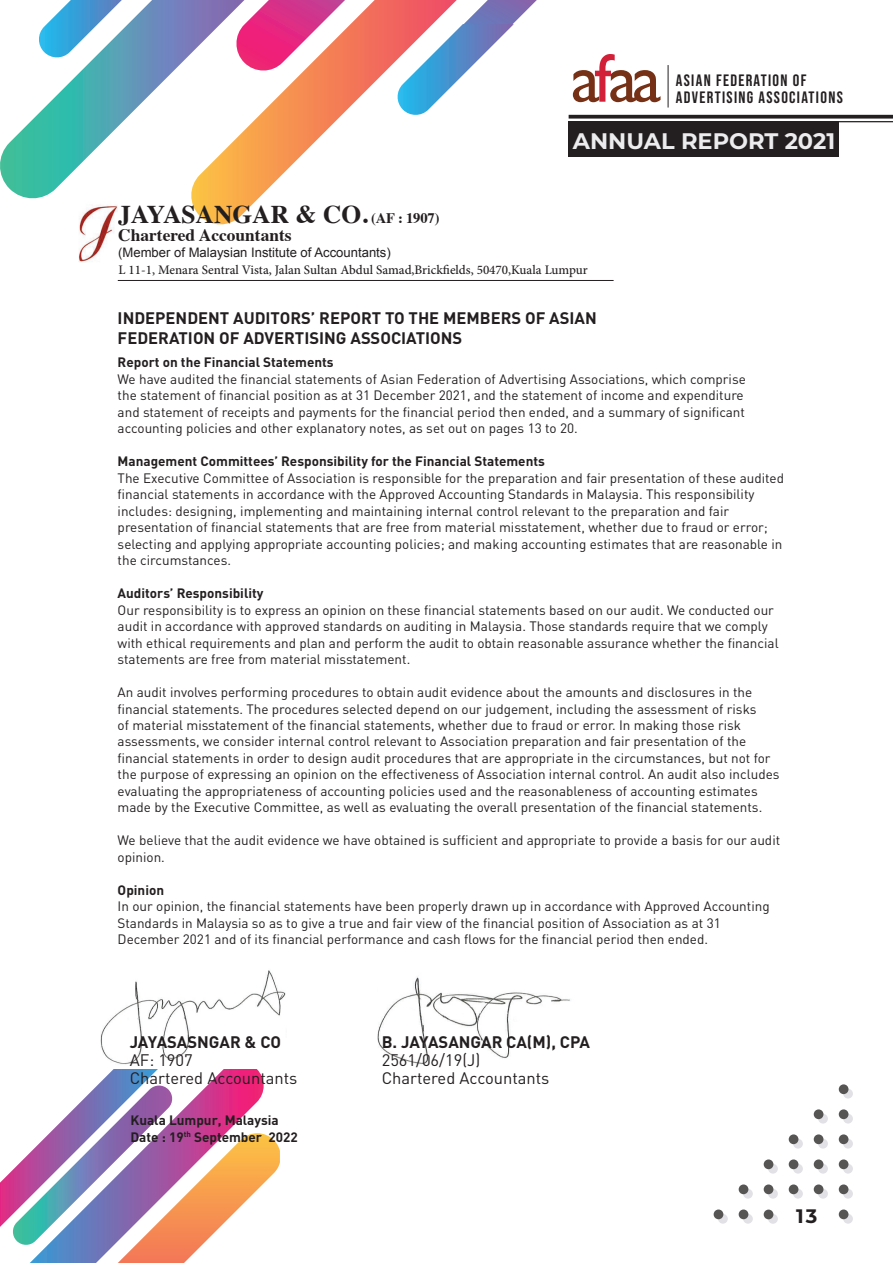
<style>
.page{position:relative;width:893px;height:1263px;background:#fff}
.page>*{position:absolute;margin:0;border:0;box-sizing:border-box;transform-origin:0 0}
.t1{font:700 25.5px "Times";color:#231f20}
.t2{font:700 22.5px "Montserrat";color:#ececee}
.t3{font:700 19.5px "Montserrat";color:#231f20}
.t4{font:700 17.4px "Times";color:#231f20}
.t5{font:700 16.5px "DIN";color:#231f20}
.t6{font:16.5px "DIN";color:#231f20}
.t7{font:16.5px/16.5px "Bebas Neue";letter-spacing:.08em;color:#231f20}
.t8{font:13.5px/16.5px "DIN";color:#231f20}
.t9{font:700 13.5px/16.5px "DIN";color:#231f20}
.t10{font:500 13.05px "Minion Pro";color:#231f20}
.t11{font:13.05px "Arial";color:#231f20}
.s1{font-size:14.55px}
</style>
<div class="page">
<svg style="left:573px;top:54px;width:87px;height:48px"></svg>
<hr style="left:668px;top:65px;width:1px;height:43px;background:#231f20">
<svg style="left:0;top:0;width:188px;height:199px"></svg>
<svg style="left:37px;top:0;width:118px;height:59px"></svg>
<svg style="left:188px;top:0;width:208px;height:225px"></svg>
<svg style="left:234px;top:0;width:144px;height:73px"></svg>
<svg style="left:569px;top:115px;width:324px;height:4px"></svg>
<hr style="left:569px;top:121px;width:324px;height:1px;background:#231f20">
<div style="left:843px;top:1089px;width:10px;height:9px;background:#e1e1e6;border-radius:50%"></div>
<div style="left:818px;top:1114px;width:10px;height:9px;background:#e1e1e6;border-radius:50%"></div>
<div style="left:843px;top:1114px;width:10px;height:9px;background:#e1e1e6;border-radius:50%"></div>
<div style="left:793px;top:1139px;width:10px;height:9px;background:#e1e1e6;border-radius:50%"></div>
<div style="left:818px;top:1139px;width:10px;height:9px;background:#e1e1e6;border-radius:50%"></div>
<div style="left:843px;top:1139px;width:10px;height:9px;background:#e1e1e6;border-radius:50%"></div>
<svg style="left:768px;top:1164px;width:10px;height:9px"></svg>
<svg style="left:768px;top:1189px;width:10px;height:9px"></svg>
<svg style="left:768px;top:1214px;width:10px;height:10px"></svg>
<svg style="left:793px;top:1164px;width:10px;height:9px"></svg>
<svg style="left:793px;top:1189px;width:10px;height:9px"></svg>
<div style="left:818px;top:1164px;width:10px;height:9px;background:#e1e1e6;border-radius:50%"></div>
<svg style="left:818px;top:1189px;width:10px;height:9px"></svg>
<div style="left:843px;top:1164px;width:10px;height:9px;background:#e1e1e6;border-radius:50%"></div>
<svg style="left:743px;top:1189px;width:10px;height:9px"></svg>
<div style="left:843px;top:1189px;width:10px;height:9px;background:#e1e1e6;border-radius:50%"></div>
<svg style="left:718px;top:1214px;width:10px;height:10px"></svg>
<svg style="left:743px;top:1214px;width:10px;height:10px"></svg>
<svg style="left:843px;top:1214px;width:10px;height:10px"></svg>
<div style="left:839px;top:1084px;width:9px;height:10px;background:#575454;border-radius:50%"></div>
<div style="left:814px;top:1109px;width:9px;height:10px;background:#575454;border-radius:50%"></div>
<div style="left:839px;top:1109px;width:9px;height:10px;background:#575454;border-radius:50%"></div>
<div style="left:789px;top:1134px;width:9px;height:10px;background:#575454;border-radius:50%"></div>
<div style="left:814px;top:1134px;width:9px;height:10px;background:#575454;border-radius:50%"></div>
<div style="left:839px;top:1134px;width:9px;height:10px;background:#575454;border-radius:50%"></div>
<div style="left:764px;top:1159px;width:9px;height:10px;background:#575454;border-radius:50%"></div>
<div style="left:764px;top:1184px;width:9px;height:10px;background:#575454;border-radius:50%"></div>
<div style="left:764px;top:1209px;width:9px;height:10px;background:#575454;border-radius:50%"></div>
<div style="left:789px;top:1159px;width:9px;height:10px;background:#575454;border-radius:50%"></div>
<div style="left:789px;top:1184px;width:9px;height:10px;background:#575454;border-radius:50%"></div>
<div style="left:814px;top:1159px;width:9px;height:10px;background:#575454;border-radius:50%"></div>
<div style="left:814px;top:1184px;width:9px;height:10px;background:#575454;border-radius:50%"></div>
<div style="left:839px;top:1159px;width:9px;height:10px;background:#575454;border-radius:50%"></div>
<div style="left:739px;top:1184px;width:9px;height:10px;background:#575454;border-radius:50%"></div>
<div style="left:839px;top:1184px;width:9px;height:10px;background:#575454;border-radius:50%"></div>
<div style="left:714px;top:1209px;width:9px;height:10px;background:#575454;border-radius:50%"></div>
<div style="left:739px;top:1209px;width:9px;height:10px;background:#575454;border-radius:50%"></div>
<div style="left:839px;top:1209px;width:9px;height:10px;background:#575454;border-radius:50%"></div>
<svg style="left:0;top:1069px;width:280px;height:194px"></svg>
<div style="left:569px;top:122px;width:270px;height:35px;background:#231f20"></div>
<svg style="left:396px;top:0;width:141px;height:115px"></svg>
<img style="left:377px;top:977px;width:194px;height:87px">
<img style="left:100px;top:970px;width:186px;height:94px">
<img style="left:78px;top:205px;width:39px;height:57px">
<hr style="left:118px;top:280px;width:496px;height:1px;background:#231f20">
<p class="t7" style="left:676px;top:72px;width:168px">ASIAN FEDERATION OF<br>ADVERTISING ASSOCIATIONS</p>
<h2 class="t2" style="left:573px;top:124px;width:264px">ANNUAl REPORT 2021</h2>
<h1 class="t1" style="left:118px;top:190px;width:323px">Jayasangar &amp; Co. <span class="s1">(AF : 1907)</span></h1>
<p class="t4" style="left:118px;top:218px;width:175px">Chartered Accountants</p>
<p class="t11" style="left:118px;top:244px;width:274px">(Member of Malaysian Institute of Accountants)</p>
<p class="t10" style="left:119px;top:261px;width:471px">L 11-1, Menara Sentral Vista, Jalan Sultan Abdul Samad,Brickfields, 50470,Kuala Lumpur</p>
<p class="t5" style="left:118px;top:307px;width:11px">independent</p>
<p class="t5" style="left:233px;top:307px;width:32px">auditors</p>
<p class="t5" style="left:311px;top:307px;width:20px">’ report</p>
<p class="t5" style="left:385px;top:307px;width:35px">to the</p>
<p class="t5" style="left:443px;top:307px;width:12px">members</p>
<p class="t5" style="left:525px;top:307px;width:73px">of ASIAN</p>
<p class="t5" style="left:118px;top:327px;width:346px">FEDERATION OF ADVERTISING ASSOCIATIONS</p>
<p class="t9" style="left:118px;top:353px;width:218px">Report on the Financial Statements</p>
<p class="t8" style="left:118px;top:370px;width:630px">We have audited the financial statements of Asian Federation of Advertising Associations, which comprise the statement of financial position as at 31 December 2021, and the statement of income and expenditure and statement of receipts and payments for the financial period then ended, and a summary of significant accounting policies and other explanatory notes, as set out on pages 13 to 20.</p>
<p class="t9" style="left:118px;top:452px;width:429px">Management Committees’ Responsibility for the Financial Statements</p>
<p class="t8" style="left:118px;top:469px;width:668px">The Executive Committee of Association is responsible for the preparation and fair presentation of these audited financial statements in accordance with the Approved Accounting Standards in Malaysia. This responsibility includes: designing, implementing and maintaining internal control relevant to the preparation and fair presentation of financial statements that are free from material misstatement, whether due to fraud or error; selecting and applying appropriate accounting policies; and making accounting estimates that are reasonable in the circumstances.</p>
<p class="t9" style="left:118px;top:584px;width:147px">Auditors’ Responsibility</p>
<p class="t8" style="left:118px;top:601px;width:663px">Our responsibility is to express an opinion on these financial statements based on our audit. We conducted our audit in accordance with approved standards on auditing in Malaysia. Those standards require that we comply with ethical requirements and plan and perform the audit to obtain reasonable assurance whether the financial statements are free from material misstatement.</p>
<p class="t8" style="left:118px;top:684px;width:663px">An audit involves performing procedures to obtain audit evidence about the amounts and disclosures in the financial statements. The procedures selected depend on our judgement, including the assessment of risks<br>of material misstatement of the financial statements, whether due to fraud or error. In making those risk assessments, we consider internal control relevant to Association preparation and fair presentation of the financial statements in order to design audit procedures that are appropriate in the circumstances, but not for the purpose of expressing an opinion on the effectiveness of Association internal control. An audit also includes evaluating the appropriateness of accounting policies used and the reasonableness of accounting estimates made by the Executive Committee, as well as evaluating the overall presentation of the financial statements.</p>
<p class="t8" style="left:118px;top:832px;width:664px">We believe that the audit evidence we have obtained is sufficient and appropriate to provide a basis for our audit opinion.</p>
<p class="t9" style="left:118px;top:881px;width:48px">Opinion</p>
<p class="t8" style="left:118px;top:898px;width:654px">In our opinion, the financial statements have been properly drawn up in accordance with Approved Accounting<br>Standards in Malaysia so as to give a true and fair view of the financial position of Association as at 31<br>December 2021 and of its financial performance and cash flows for the financial period then ended.</p>
<p class="t5" style="left:130px;top:1031px;width:153px">JAYASASNGAR &amp; CO</p>
<p class="t5" style="left:382px;top:1031px;width:210px">B. JAYASANGAR CA(M), CPA</p>
<p class="t6" style="left:130px;top:1049px;width:65px">AF: 1907</p>
<p class="t6" style="left:382px;top:1049px;width:100px">2561/06/19(J)</p>
<p class="t6" style="left:130px;top:1067px;width:169px">Chartered Accountants</p>
<p class="t6" style="left:382px;top:1067px;width:169px">Chartered Accountants</p>
<p class="t9" style="left:130px;top:1112px;width:169px">Kuala Lumpur, Malaysia<br>Date : 19<sup>th</sup> September 2022</p>
<h3 class="t3" style="left:796px;top:1202px;width:23px">13</h3>
</div>
